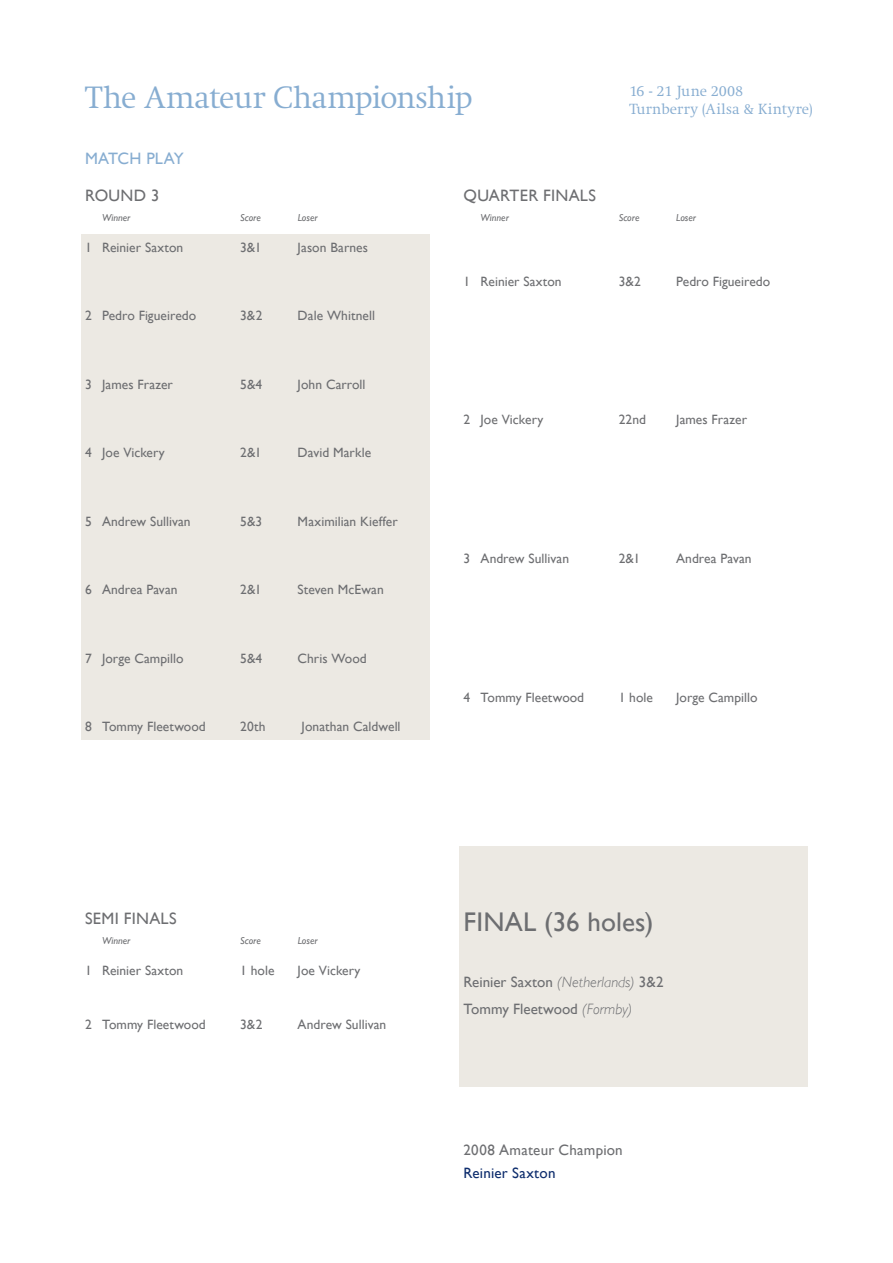
<style>
.page{position:relative;width:893px;height:1263px;background:#fff}
.page>*{position:absolute;margin:0;border:0;box-sizing:border-box;transform-origin:0 0}
.t1{font:300 31.5px "Swift LT Pro";letter-spacing:-.02em;color:#87add1}
.t2{font:27px "Gill Sans";letter-spacing:.01em;color:#6d6e71}
.t3{font:16.5px "Gill Sans";letter-spacing:.02em;color:#6d6e71}
.t4{font:16.5px "Gill Sans";letter-spacing:.01em;color:#87add1}
.t5{font:15px/27px "Gill Sans";letter-spacing:.005em;color:#6d6e71}
.t6{font:300 15px/18px "Swift LT Pro";letter-spacing:.01em;color:#87add1}
.t7{font:15px "Gill Sans";letter-spacing:.015em;color:#0e2d6d}
.t8{font:13.5px "Gill Sans";color:#6d6e71}
.t9{font:italic 10.2px "Gill Sans";letter-spacing:-.005em;color:#6d6e71}
.s1{font-weight:300;font-style:italic}
</style>
<div class="page">
<div style="left:81px;top:234px;width:348px;height:505px;background:#ece9e3"></div>
<div style="left:459px;top:846px;width:349px;height:240px;background:#ece9e3"></div>
<h1 class="t1" style="left:85px;top:79px;width:389px">The Amateur Championship</h1>
<p class="t6" style="left:629px;top:82px;width:185px">16 - 21 June 2008<br>Turnberry (Ailsa &amp; Kintyre)</p>
<p class="t4" style="left:85px;top:149px;width:100px">MATCH PLAY</p>
<p class="t3" style="left:85px;top:185px;width:76px">ROUND 3</p>
<p class="t9" style="left:102px;top:212px;width:30px">Winner</p>
<p class="t9" style="left:240px;top:212px;width:22px">Score</p>
<p class="t9" style="left:298px;top:212px;width:21px">Loser</p>
<p class="t8" style="left:85px;top:239px;width:100px">1 Reinier Saxton</p>
<p class="t8" style="left:240px;top:239px;width:23px">3&amp;1</p>
<p class="t8" style="left:298px;top:239px;width:72px">Jason Barnes</p>
<p class="t8" style="left:85px;top:308px;width:113px">2 Pedro Figueiredo</p>
<p class="t8" style="left:240px;top:308px;width:24px">3&amp;2</p>
<p class="t8" style="left:298px;top:308px;width:79px">Dale Whitnell</p>
<p class="t8" style="left:85px;top:376px;width:89px">3 James Frazer</p>
<p class="t8" style="left:240px;top:376px;width:24px">5&amp;4</p>
<p class="t8" style="left:298px;top:376px;width:69px">John Carroll</p>
<p class="t8" style="left:85px;top:445px;width:81px">4 Joe Vickery</p>
<p class="t8" style="left:240px;top:445px;width:23px">2&amp;1</p>
<p class="t8" style="left:298px;top:445px;width:75px">David Markle</p>
<p class="t8" style="left:85px;top:513px;width:107px">5 Andrew Sullivan</p>
<p class="t8" style="left:240px;top:513px;width:24px">5&amp;3</p>
<p class="t8" style="left:298px;top:513px;width:102px">Maximilian Kieffer</p>
<p class="t8" style="left:85px;top:582px;width:94px">6 Andrea Pavan</p>
<p class="t8" style="left:240px;top:582px;width:23px">2&amp;1</p>
<p class="t8" style="left:298px;top:582px;width:88px">Steven McEwan</p>
<p class="t8" style="left:85px;top:650px;width:100px">7 Jorge Campillo</p>
<p class="t8" style="left:240px;top:650px;width:24px">5&amp;4</p>
<p class="t8" style="left:298px;top:650px;width:71px">Chris Wood</p>
<p class="t8" style="left:85px;top:719px;width:122px">8 Tommy Fleetwood</p>
<p class="t8" style="left:240px;top:719px;width:27px">20th</p>
<p class="t8" style="left:302px;top:719px;width:100px">Jonathan Caldwell</p>
<p class="t3" style="left:463px;top:185px;width:134px">QUARTER FINALS</p>
<p class="t9" style="left:480px;top:212px;width:30px">Winner</p>
<p class="t9" style="left:619px;top:212px;width:22px">Score</p>
<p class="t9" style="left:676px;top:212px;width:21px">Loser</p>
<p class="t8" style="left:463px;top:273px;width:100px">1 Reinier Saxton</p>
<p class="t8" style="left:619px;top:273px;width:24px">3&amp;2</p>
<p class="t8" style="left:676px;top:273px;width:96px">Pedro Figueiredo</p>
<p class="t8" style="left:463px;top:412px;width:81px">2 Joe Vickery</p>
<p class="t8" style="left:619px;top:412px;width:29px">22nd</p>
<p class="t8" style="left:676px;top:412px;width:72px">James Frazer</p>
<p class="t8" style="left:463px;top:550px;width:107px">3 Andrew Sullivan</p>
<p class="t8" style="left:619px;top:550px;width:23px">2&amp;1</p>
<p class="t8" style="left:676px;top:550px;width:77px">Andrea Pavan</p>
<p class="t8" style="left:463px;top:689px;width:122px">4 Tommy Fleetwood</p>
<p class="t8" style="left:619px;top:689px;width:36px">1 hole</p>
<p class="t8" style="left:676px;top:689px;width:83px">Jorge Campillo</p>
<p class="t3" style="left:85px;top:908px;width:93px">SEMI FINALS</p>
<p class="t9" style="left:102px;top:934px;width:30px">Winner</p>
<p class="t9" style="left:240px;top:934px;width:22px">Score</p>
<p class="t9" style="left:298px;top:934px;width:21px">Loser</p>
<p class="t8" style="left:85px;top:962px;width:100px">1 Reinier Saxton</p>
<p class="t8" style="left:240px;top:962px;width:36px">1 hole</p>
<p class="t8" style="left:298px;top:962px;width:64px">Joe Vickery</p>
<p class="t8" style="left:85px;top:1016px;width:122px">2 Tommy Fleetwood</p>
<p class="t8" style="left:240px;top:1016px;width:24px">3&amp;2</p>
<p class="t8" style="left:298px;top:1016px;width:90px">Andrew Sullivan</p>
<h2 class="t2" style="left:463px;top:906px;width:191px">FINAL (36 holes)</h2>
<p class="t5" style="left:463px;top:968px;width:202px">Reinier Saxton <span class="s1">(Netherlands)</span> 3&amp;2<br>Tommy Fleetwood <span class="s1">(Formby)</span></p>
<p class="t5" style="left:463px;top:1137px;width:161px">2008 Amateur Champion</p>
<p class="t7" style="left:463px;top:1164px;width:94px">Reinier Saxton</p>
</div>
